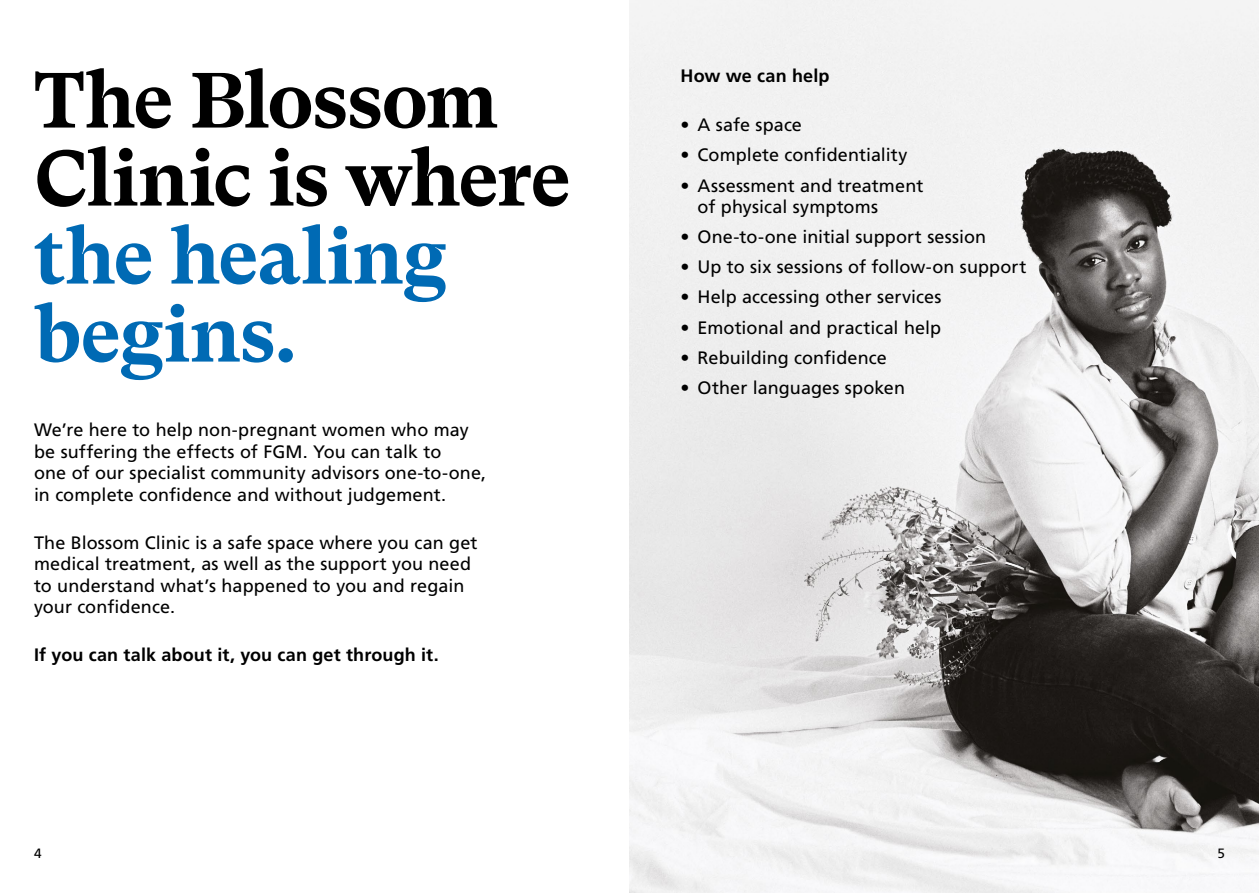
<style>
.page{position:relative;width:1259px;height:893px;background:#fff}
.page>*{position:absolute;margin:0;border:0;box-sizing:border-box;transform-origin:0 0}
.t1{font:700 78px/78px "GT Super Txt Trial";letter-spacing:-.02em;color:#000}
.t2{font:700 78px/78px "GT Super Txt Trial";letter-spacing:-.01em;color:#006ab4}
.t3{font:18px/21.6px "Frutiger";letter-spacing:.005em;color:#000}
.t4{font:700 18px "Frutiger";letter-spacing:.005em;color:#000}
.t5{font:13.5px "Frutiger";color:#000}
</style>
<div class="page">
<img style="left:629px;top:0;width:630px;height:893px">
<h1 class="t1" style="left:34px;top:68px;width:539px">The Blossom<br>Clinic is where</h1>
<h1 class="t2" style="left:34px;top:224px;width:415px">the healing begins.</h1>
<p class="t3" style="left:34px;top:419px;width:454px">We’re here to help non-pregnant women who may be suffering the effects of FGM. You can talk to<br>one of our specialist community advisors one-to-one, in complete confidence and without judgement.</p>
<p class="t3" style="left:34px;top:532px;width:445px">The Blossom Clinic is a safe space where you can get medical treatment, as well as the support you need to understand what’s happened to you and regain your confidence.</p>
<p class="t4" style="left:34px;top:644px;width:406px">If you can talk about it, you can get through it.</p>
<p class="t4" style="left:680px;top:65px;width:150px">How we can help</p>
<p class="t3" style="left:680px;top:114px;width:123px">• A safe space</p>
<p class="t3" style="left:680px;top:145px;width:228px">• Complete confidentiality</p>
<p class="t3" style="left:697px;top:175px;width:227px;text-indent:-17px">• Assessment and treatment of physical symptoms</p>
<p class="t3" style="left:680px;top:226px;width:307px">• One-to-one initial support session</p>
<p class="t3" style="left:680px;top:256px;width:347px">• Up to six sessions of follow-on support</p>
<p class="t3" style="left:680px;top:286px;width:262px">• Help accessing other services</p>
<p class="t3" style="left:680px;top:317px;width:262px">• Emotional and practical help</p>
<p class="t3" style="left:680px;top:347px;width:208px">• Rebuilding confidence</p>
<p class="t3" style="left:680px;top:377px;width:226px">• Other languages spoken</p>
<p class="t5" style="left:34px;top:846px;width:9px">4</p>
<p class="t5" style="left:1217px;top:846px;width:9px">5</p>
</div>
